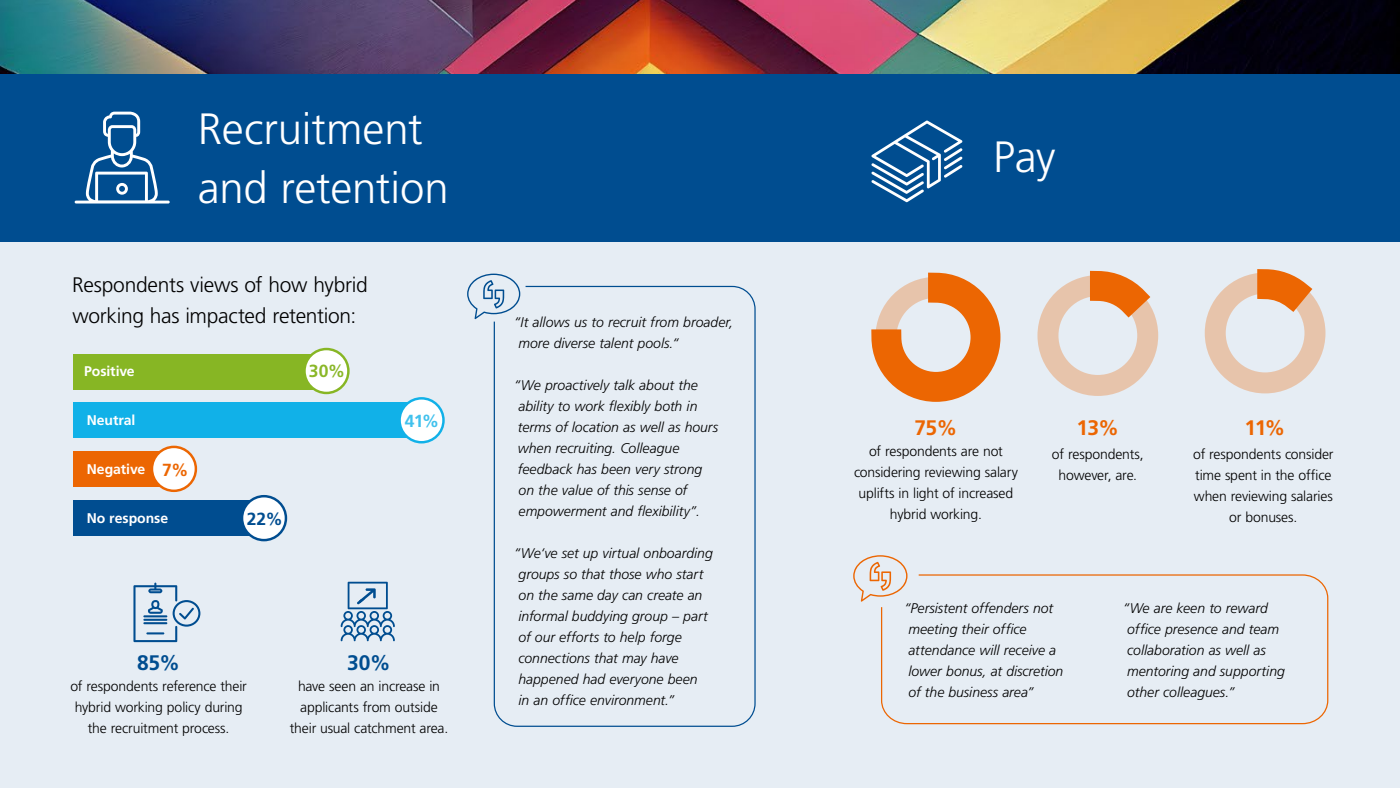
<style>
.page{position:relative;width:1400px;height:788px;background:#e6edf4}
.page>*{position:absolute;margin:0;border:0;box-sizing:border-box;transform-origin:0 0}
.Head_3___26_31_2pt___Light___black{font:300 43.75px/58.2px "Frutiger LT Pro";letter-spacing:-.005em;color:#fff}
.Copy___9_12pt___Light___black{font:300 21px/31.5px "Frutiger LT Pro";letter-spacing:-.015em;color:#000}
.Intro_-_20_28pt_-_Light_-_white{font:700 21px "Frutiger LT Pro";color:#ec6602}
.Copy___9_12pt___Light___black-2{font:700 21px "Frutiger LT Pro";color:#004d90}
.Copy___9_12pt___Light___black-3{font:700 17.5px "Frutiger LT Pro";color:#41c1ed}
.Copy___9_12pt___Light___black-4{font:700 17.5px "Frutiger LT Pro";color:#8ab728}
.Copy___9_12pt___Light___black-5{font:700 17.5px "Frutiger LT Pro";color:#004d90}
.Copy___9_12pt___Light___black-6{font:700 17.5px "Frutiger LT Pro";color:#ec6602}
.Copy___9_12pt___Light___black-7{font:italic 300 14px/21px "Frutiger LT Pro";color:#000}
.Copy___9_12pt___Light___black-8{font:300 14px/21px "Frutiger LT Pro";letter-spacing:-.01em;color:#000;text-align:center}
.Copy___9_12pt___Light___black-9{font:700 14px "Frutiger LT Pro";letter-spacing:-.005em;color:#fff}
</style>
<div class="page">
<div style="left:0;top:73px;width:1400px;height:169px;background:#004d90"></div>
<img style="left:0;top:0;width:1400px;height:74px">
<svg style="left:881px;top:574px;width:448px;height:150px"></svg>
<svg style="left:853px;top:555px;width:55px;height:46px"></svg>
<svg style="left:871px;top:272px;width:130px;height:130px"></svg>
<div style="left:1037px;top:275px;width:121px;height:121px;border:21px solid #ec6602;border-radius:50%"></div>
<svg style="left:1082px;top:270px;width:76px;height:59px"></svg>
<div style="left:1205px;top:272px;width:120px;height:121px;border:21px solid #ec6602;border-radius:50%"></div>
<svg style="left:1249px;top:269px;width:74px;height:54px"></svg>
<svg style="left:493px;top:285px;width:263px;height:442px"></svg>
<svg style="left:467px;top:273px;width:53px;height:46px"></svg>
<div style="left:74px;top:500px;width:191px;height:36px;background:#004d90"></div>
<div style="left:241px;top:495px;width:46px;height:46px;background:#004d90;border-radius:50%"></div>
<div style="left:243px;top:497px;width:42px;height:42px;background:#fff;border-radius:50%"></div>
<div style="left:74px;top:402px;width:361px;height:36px;background:#11b1e8"></div>
<svg style="left:398px;top:397px;width:47px;height:46px"></svg>
<div style="left:401px;top:399px;width:41px;height:42px;background:#fff;border-radius:50%"></div>
<div style="left:74px;top:354px;width:266px;height:35px;background:#87b624"></div>
<svg style="left:303px;top:348px;width:47px;height:46px"></svg>
<div style="left:306px;top:350px;width:41px;height:41px;background:#fff;border-radius:50%"></div>
<div style="left:74px;top:451px;width:101px;height:36px;background:#ec6602"></div>
<svg style="left:151px;top:445px;width:46px;height:47px"></svg>
<div style="left:153px;top:448px;width:42px;height:41px;background:#fff;border-radius:50%"></div>
<svg style="left:75px;top:112px;width:95px;height:91px"></svg>
<svg style="left:871px;top:120px;width:92px;height:82px"></svg>
<svg style="left:133px;top:582px;width:67px;height:60px"></svg>
<svg style="left:341px;top:581px;width:54px;height:60px"></svg>
<p class="Head_3___26_31_2pt___Light___black" style="left:198px;top:100px;width:253px">Recruitment and retention</p>
<p class="Copy___9_12pt___Light___black" style="left:72px;top:269px;width:297px">Respondents views of how hybrid working has impacted retention:</p>
<p class="Copy___9_12pt___Light___black-9" style="left:84px;top:363px;width:52px">Positive</p>
<p class="Copy___9_12pt___Light___black-9" style="left:87px;top:412px;width:50px">Neutral</p>
<p class="Copy___9_12pt___Light___black-9" style="left:87px;top:461px;width:60px">Negative</p>
<p class="Copy___9_12pt___Light___black-9" style="left:87px;top:510px;width:83px">No response</p>
<p class="Copy___9_12pt___Light___black-4" style="left:309px;top:361px;width:38px">30%</p>
<p class="Copy___9_12pt___Light___black-6" style="left:162px;top:459px;width:28px">7%</p>
<p class="Copy___9_12pt___Light___black-5" style="left:247px;top:508px;width:38px">22%</p>
<p class="Copy___9_12pt___Light___black-3" style="left:405px;top:410px;width:36px">41%</p>
<p class="Copy___9_12pt___Light___black-2" style="left:137px;top:650px;width:45px">85%</p>
<p class="Copy___9_12pt___Light___black-8" style="left:70px;top:676px;width:178px">of respondents reference their hybrid working policy during the recruitment process.</p>
<p class="Copy___9_12pt___Light___black-2" style="left:347px;top:650px;width:45px">30%</p>
<p class="Copy___9_12pt___Light___black-8" style="left:290px;top:676px;width:160px">have seen an increase in applicants from outside their usual catchment area.</p>
<p class="Copy___9_12pt___Light___black-7" style="left:514px;top:311px;width:220px">“It allows us to recruit from broader, more diverse talent pools.“</p>
<p class="Copy___9_12pt___Light___black-7" style="left:514px;top:374px;width:206px">“We proactively talk about the ability to work flexibly both in terms of location as well as hours when recruiting. Colleague feedback has been very strong<br>on the value of this sense of empowerment and flexibility”.</p>
<p class="Copy___9_12pt___Light___black-7" style="left:514px;top:542px;width:200px">“We‘ve set up virtual onboarding groups so that those who start on the same day can create an informal buddying group – part of our efforts to help forge connections that may have happened had everyone been<br>in an office environment.”</p>
<p class="Head_3___26_31_2pt___Light___black" style="left:993px;top:128px;width:64px">Pay</p>
<p class="Intro_-_20_28pt_-_Light_-_white" style="left:915px;top:415px;width:44px">75%</p>
<p class="Intro_-_20_28pt_-_Light_-_white" style="left:1077px;top:415px;width:44px">13%</p>
<p class="Intro_-_20_28pt_-_Light_-_white" style="left:1245px;top:415px;width:42px">11%</p>
<p class="Copy___9_12pt___Light___black-8" style="left:854px;top:441px;width:165px">of respondents are not considering reviewing salary uplifts in light of increased hybrid working.</p>
<p class="Copy___9_12pt___Light___black-8" style="left:1052px;top:444px;width:93px">of respondents, however, are.</p>
<p class="Copy___9_12pt___Light___black-8" style="left:1193px;top:444px;width:142px">of respondents consider time spent in the office when reviewing salaries or bonuses.</p>
<p class="Copy___9_12pt___Light___black-7" style="left:904px;top:597px;width:161px">“Persistent offenders not meeting their office attendance will receive a lower bonus, at discretion of the business area”</p>
<p class="Copy___9_12pt___Light___black-7" style="left:1123px;top:597px;width:163px">“We are keen to reward office presence and team collaboration as well as mentoring and supporting other colleagues.”</p>
</div>
